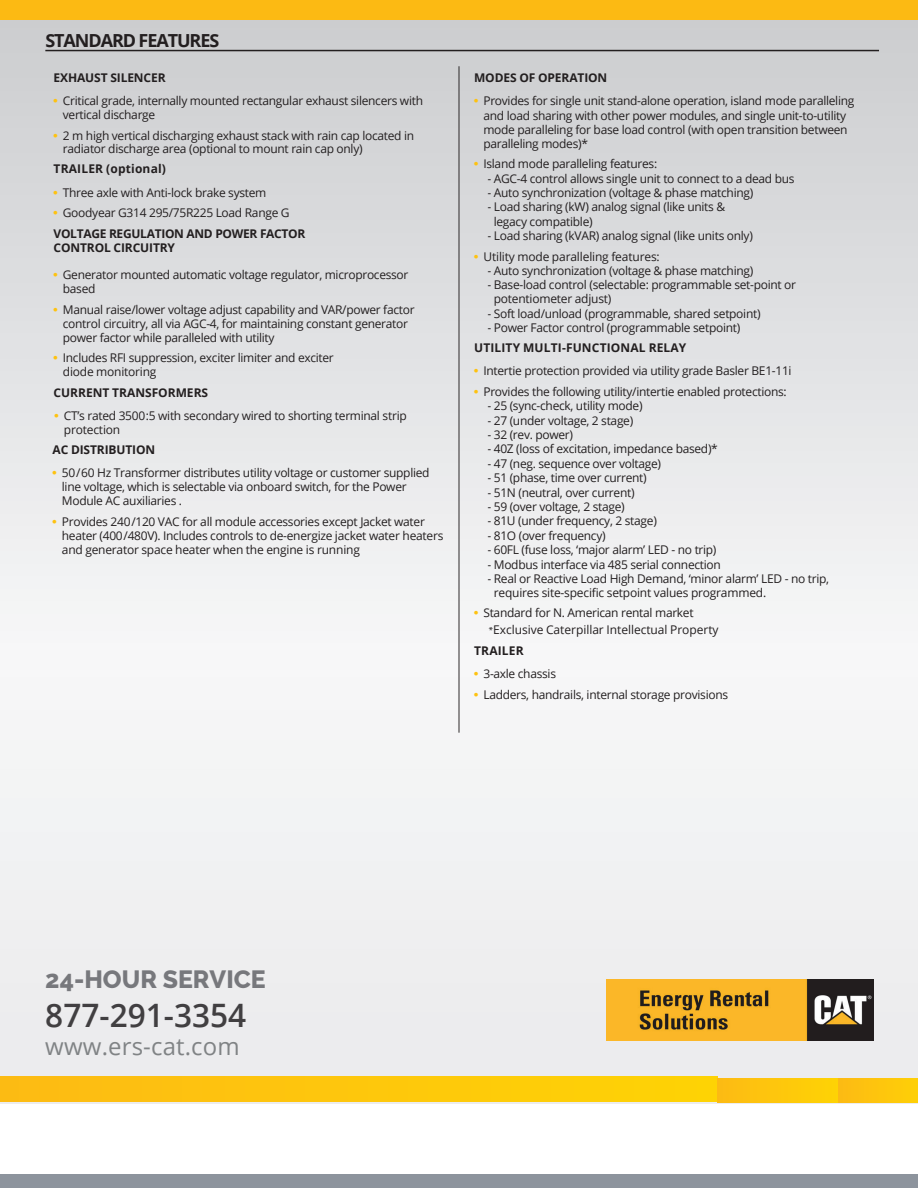
<style>
.page{position:relative;width:918px;height:1188px;background:#fff}
.page>*{position:absolute;margin:0;border:0;box-sizing:border-box;transform-origin:0 0}
.t1{font:600 32.25px "Open Sans";color:#413f41}
.t2{font:800 24.9px "Raleway";color:#77787c}
.t3{font:24px "Open Sans";letter-spacing:.005em;color:#808385}
.t4{font:700 18px "Open Sans";letter-spacing:-.06em;color:#231f20}
.t5{font:12px/13.5px "Open Sans";letter-spacing:-.025em;color:#231f20}
.t6{font:700 12px "Open Sans";letter-spacing:-.01em;color:#231f20}
.t7{font:12px/16.8px "Open Sans";letter-spacing:-.005em;color:#231f20}
.t8{font:700 12px "Open Sans";letter-spacing:.015em;color:#231f20}
.s1{font-style:inherit}
.s2{font-family:"Univers";font-stretch:condensed;color:#fec210}
.s3{font-weight:700}
.s4{font-family:"Univers";font-stretch:condensed}
.s5{font-family:"Univers";font-stretch:condensed;font-size:9.6px}
</style>
<div class="page">
<div style="left:0;top:0;width:918px;height:1104px;background:linear-gradient(to bottom,#d4d6d8,#fafaf9)"></div>
<div style="left:0;top:0;width:918px;height:19px;background:#fcba13"></div>
<div style="left:0;top:1077px;width:717px;height:24px;background:#fec70c"></div>
<div style="left:717px;top:1078px;width:121px;height:25px;background:#fec60d"></div>
<div style="left:838px;top:1078px;width:80px;height:25px;background:#fec50d"></div>
<img style="left:606px;top:979px;width:267px;height:61px">
<hr style="left:45px;top:50px;width:834px;height:1px;background:#231f20">
<div style="left:0;top:1174px;width:918px;height:14px;background:#8d949d"></div>
<hr style="left:459px;top:66px;width:1px;height:667px;background:#231f20">
<h3 class="t4" style="left:45px;top:27px;width:176px">STANDARD <span class="s1">FEATURES</span></h3>
<p class="t6" style="left:54px;top:69px;width:114px">EXHAUST SILENCER</p>
<p class="t5" style="left:63px;top:94px;width:362px;text-indent:-9px"><span class="s2">•</span> Critical grade, internally mounted rectangular exhaust silencers with vertical discharge</p>
<p class="t5" style="left:63px;top:128px;width:353px;text-indent:-9px"><span class="s2">•</span> 2 m high vertical discharging exhaust stack with rain cap located in radiator discharge area (optional to mount rain cap only)</p>
<p class="t8" style="left:54px;top:160px;width:114px">TRAILER (optional)</p>
<p class="t5" style="left:54px;top:186px;width:214px"><span class="s2">•</span> Three axle with Anti-lock brake system</p>
<p class="t5" style="left:54px;top:203px;width:253px;line-height:20.1px"><span class="s2">•</span> Goodyear G314 295/75R225 Load Range G<br><span class="s3">VOLTAGE REGULATION AND POWER FACTOR</span></p>
<p class="t6" style="left:54px;top:239px;width:123px">CONTROL CIRCUITRY</p>
<p class="t5" style="left:63px;top:268px;width:347px;text-indent:-9px"><span class="s2">•</span> Generator mounted automatic voltage regulator, microprocessor based</p>
<p class="t5" style="left:63px;top:302px;width:353px;line-height:14px;text-indent:-9px"><span class="s2">•</span> Manual raise/lower voltage adjust capability and VAR/power factor control circuitry, all via AGC-4, for maintaining constant generator power factor while paralleled with utility</p>
<p class="t5" style="left:63px;top:350px;width:272px;line-height:14.4px;text-indent:-9px"><span class="s2">•</span> Includes RFI suppression, exciter limiter and exciter diode monitoring</p>
<p class="t6" style="left:54px;top:384px;width:156px">CURRENT TRANSFORMERS</p>
<p class="t5" style="left:64px;top:409px;width:345px;text-indent:-9px"><span class="s2">•</span> CT’s rated 3500:5 with secondary wired to shorting terminal strip protection</p>
<p class="t6" style="left:53px;top:441px;width:104px">AC DISTRIBUTION</p>
<p class="t5" style="left:62px;top:466px;width:369px;line-height:14px;text-indent:-9px"><span class="s2">•</span> 50/60 Hz Transformer distributes utility voltage or customer supplied line voltage, which is selectable via onboard switch, for the Power<br>Module AC auxiliaries .</p>
<p class="t5" style="left:62px;top:514px;width:383px;line-height:14.1px;text-indent:-9px"><span class="s2">•</span> Provides 240/120 VAC for all module accessories except Jacket water heater (400/480V). Includes controls to de-energize jacket water heaters and generator space heater when the engine is running</p>
<p class="t6" style="left:474px;top:69px;width:135px">MODES OF OPERATION</p>
<p class="t5" style="left:483px;top:94px;width:372px;line-height:14.1px;text-indent:-9px"><span class="s2">•</span> Provides for single unit stand-alone operation, island mode paralleling and load sharing with other power modules, and single unit-to-utility mode paralleling for base load control (with open transition between paralleling modes)*</p>
<p class="t5" style="left:474px;top:157px;width:185px"><span class="s2">•</span> Island mode paralleling features:</p>
<p class="t5" style="left:488px;top:171px;width:309px"><span class="s4">-</span> AGC-4 control allows single unit to connect to a dead bus</p>
<p class="t5" style="left:488px;top:186px;width:267px"><span class="s4">-</span> Auto synchronization (voltage &amp; phase matching)</p>
<p class="t5" style="left:494px;top:200px;width:233px;line-height:14.4px;text-indent:-6px"><span class="s4">-</span> Load sharing (kW) analog signal (like units &amp; legacy compatible)</p>
<p class="t5" style="left:488px;top:229px;width:267px"><span class="s4">-</span> Load sharing (kVAR) analog signal (like units only)</p>
<p class="t5" style="left:474px;top:249px;width:187px"><span class="s2">•</span> Utility mode paralleling features:</p>
<p class="t5" style="left:488px;top:264px;width:267px"><span class="s4">-</span> Auto synchronization (voltage &amp; phase matching)</p>
<p class="t5" style="left:494px;top:278px;width:304px;text-indent:-6px"><span class="s4">-</span> Base-load control (selectable: programmable set-point or potentiometer adjust)</p>
<p class="t5" style="left:488px;top:306px;width:274px"><span class="s4">-</span> Soft load/unload (programmable, shared setpoint)</p>
<p class="t5" style="left:474px;top:318px;width:268px;line-height:19.5px;text-indent:13px"><span class="s4">-</span> Power Factor control (programmable setpoint)<br><span class="s3">UTILITY MULTI-FUNCTIONAL RELAY</span></p>
<p class="t5" style="left:474px;top:364px;width:319px"><span class="s2">•</span> Intertie protection provided via utility grade Basler BE1-11i</p>
<p class="t5" style="left:474px;top:384px;width:314px"><span class="s2">•</span> Provides the following utility/intertie enabled protections:</p>
<p class="t5" style="left:488px;top:399px;width:156px"><span class="s4">-</span> 25 (sync-check, utility mode)</p>
<p class="t5" style="left:488px;top:413px;width:147px"><span class="s4">-</span> 27 (under voltage, 2 stage)</p>
<p class="t5" style="left:488px;top:428px;width:87px"><span class="s4">-</span> 32 (rev. power)</p>
<p class="t5" style="left:488px;top:442px;width:232px"><span class="s4">-</span> 40Z (loss of excitation, impedance based)*</p>
<p class="t5" style="left:488px;top:456px;width:175px"><span class="s4">-</span> 47 (neg. sequence over voltage)</p>
<p class="t5" style="left:488px;top:471px;width:161px"><span class="s4">-</span> 51 (phase, time over current)</p>
<p class="t5" style="left:488px;top:485px;width:148px"><span class="s4">-</span> 51N (neutral, over current)</p>
<p class="t5" style="left:488px;top:500px;width:139px"><span class="s4">-</span> 59 (over voltage, 2 stage)</p>
<p class="t5" style="left:488px;top:514px;width:171px"><span class="s4">-</span> 81U (under frequency, 2 stage)</p>
<p class="t5" style="left:488px;top:528px;width:120px"><span class="s4">-</span> 81O (over frequency)</p>
<p class="t5" style="left:488px;top:543px;width:230px"><span class="s4">-</span> 60FL (fuse loss, ‘major alarm’ LED - no trip)</p>
<p class="t5" style="left:488px;top:557px;width:235px"><span class="s4">-</span> Modbus interface via 485 serial connection</p>
<p class="t5" style="left:494px;top:572px;width:337px;text-indent:-6px"><span class="s4">-</span> Real or Reactive Load High Demand, ‘minor alarm’ LED - no trip, requires site-specific setpoint values programmed.</p>
<p class="t7" style="left:489px;top:604px;width:231px;text-indent:-15px"><span class="s2">•</span> Standard for N. American rental market <span class="s5">*</span>Exclusive Caterpillar Intellectual Property</p>
<p class="t8" style="left:474px;top:642px;width:51px">TRAILER</p>
<p class="t5" style="left:474px;top:667px;width:83px"><span class="s2">•</span> 3-axle chassis</p>
<p class="t5" style="left:474px;top:687px;width:256px"><span class="s2">•</span> Ladders, handrails, internal storage provisions</p>
<h2 class="t2" style="left:45px;top:966px;width:222px">24-HOUR SERVICE</h2>
<h1 class="t1" style="left:45px;top:993px;width:202px">877-291-3354</h1>
<h3 class="t3" style="left:45px;top:1030px;width:196px">www.ers-cat.com</h3>
</div>
